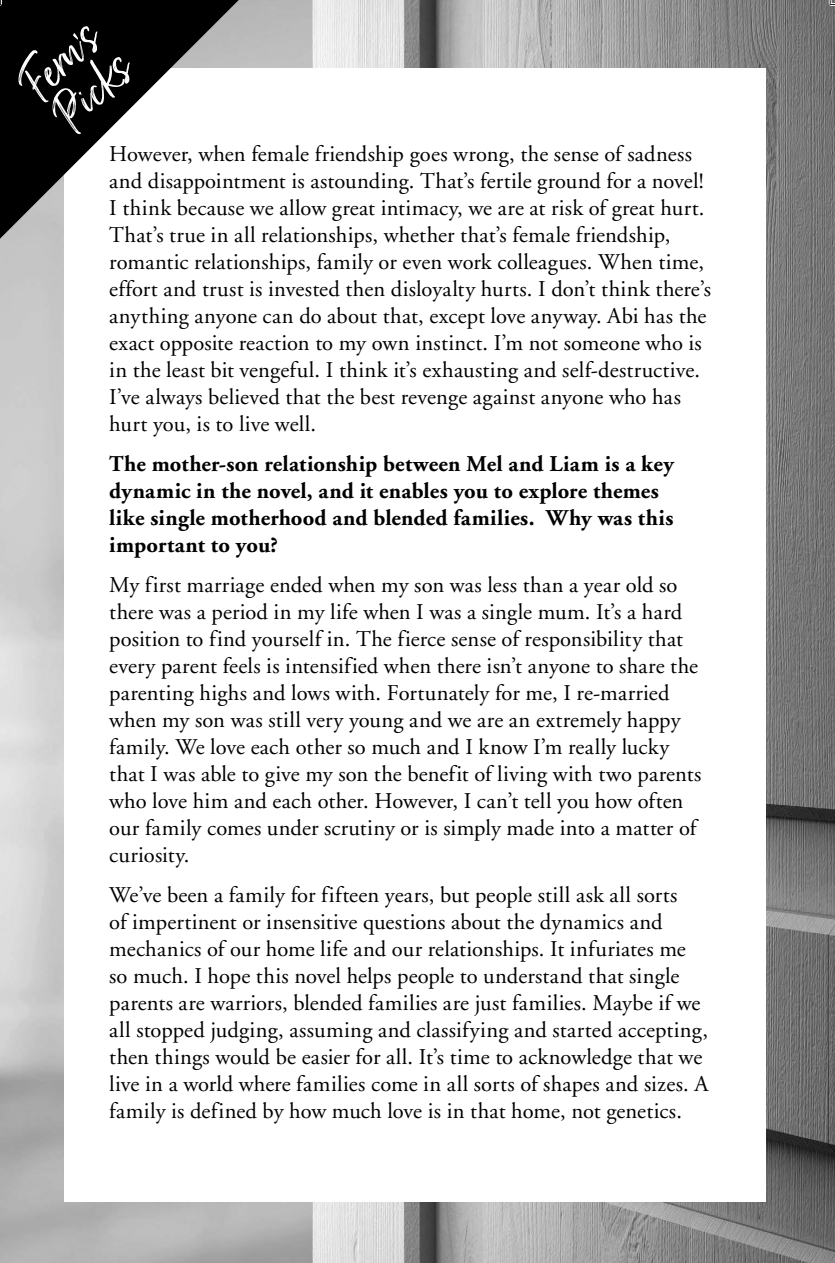
<style>
.page{position:relative;width:835px;height:1263px;background:#fff}
.page>*{position:absolute;margin:0;border:0;box-sizing:border-box;transform-origin:0 0}
.t1{font:65.7px "Just Lovely";color:#fff}
.t2{font:22.5px/27px "Adobe Garamond";letter-spacing:.01em;color:#000}
.t3{font:700 22.5px/27px "Adobe Garamond";letter-spacing:.01em;color:#000}
</style>
<div class="page">
<img style="left:0;top:0;width:835px;height:1263px">
<div style="left:64px;top:68px;width:702px;height:1133px;background:#fff"></div>
<svg style="left:0;top:0;width:266px;height:270px"></svg>
<svg style="left:0;top:0;width:2px;height:6px"></svg>
<svg style="left:828px;top:0;width:7px;height:6px"></svg>
<h1 class="t1" style="left:2px;top:60px;width:86px;rotate:-45deg">Fern’s</h1>
<h1 class="t1" style="left:33px;top:93px;width:89px;rotate:-45deg">Picks</h1>
<p class="t2" style="left:109px;top:141px;width:603px">However, when female friendship goes wrong, the sense of sadness and disappointment is astounding. That’s fertile ground for a novel!<br>I think because we allow great intimacy, we are at risk of great hurt.<br>That’s true in all relationships, whether that’s female friendship, romantic relationships, family or even work colleagues. When time, effort and trust is invested then disloyalty hurts. I don’t think there’s anything anyone can do about that, except love anyway. Abi has the exact opposite reaction to my own instinct. I’m not someone who is in the least bit vengeful. I think it’s exhausting and self-destructive.<br>I’ve always believed that the best revenge against anyone who has hurt you, is to live well.</p>
<p class="t3" style="left:109px;top:450px;width:566px">The mother-son relationship between Mel and Liam is a key dynamic in the novel, and it enables you to explore themes like single motherhood and blended families. Why was this important to you?</p>
<p class="t2" style="left:109px;top:571px;width:593px">My first marriage ended when my son was less than a year old so there was a period in my life when I was a single mum. It’s a hard position to find yourself in. The fierce sense of responsibility that every parent feels is intensified when there isn’t anyone to share the parenting highs and lows with. Fortunately for me, I re-married when my son was still very young and we are an extremely happy family. We love each other so much and I know I’m really lucky that I was able to give my son the benefit of living with two parents who love him and each other. However, I can’t tell you how often our family comes under scrutiny or is simply made into a matter of curiosity.</p>
<p class="t2" style="left:109px;top:881px;width:600px">We’ve been a family for fifteen years, but people still ask all sorts<br>of impertinent or insensitive questions about the dynamics and mechanics of our home life and our relationships. It infuriates me so much. I hope this novel helps people to understand that single parents are warriors, blended families are just families. Maybe if we all stopped judging, assuming and classifying and started accepting, then things would be easier for all. It’s time to acknowledge that we live in a world where families come in all sorts of shapes and sizes. A family is defined by how much love is in that home, not genetics.</p>
</div>
